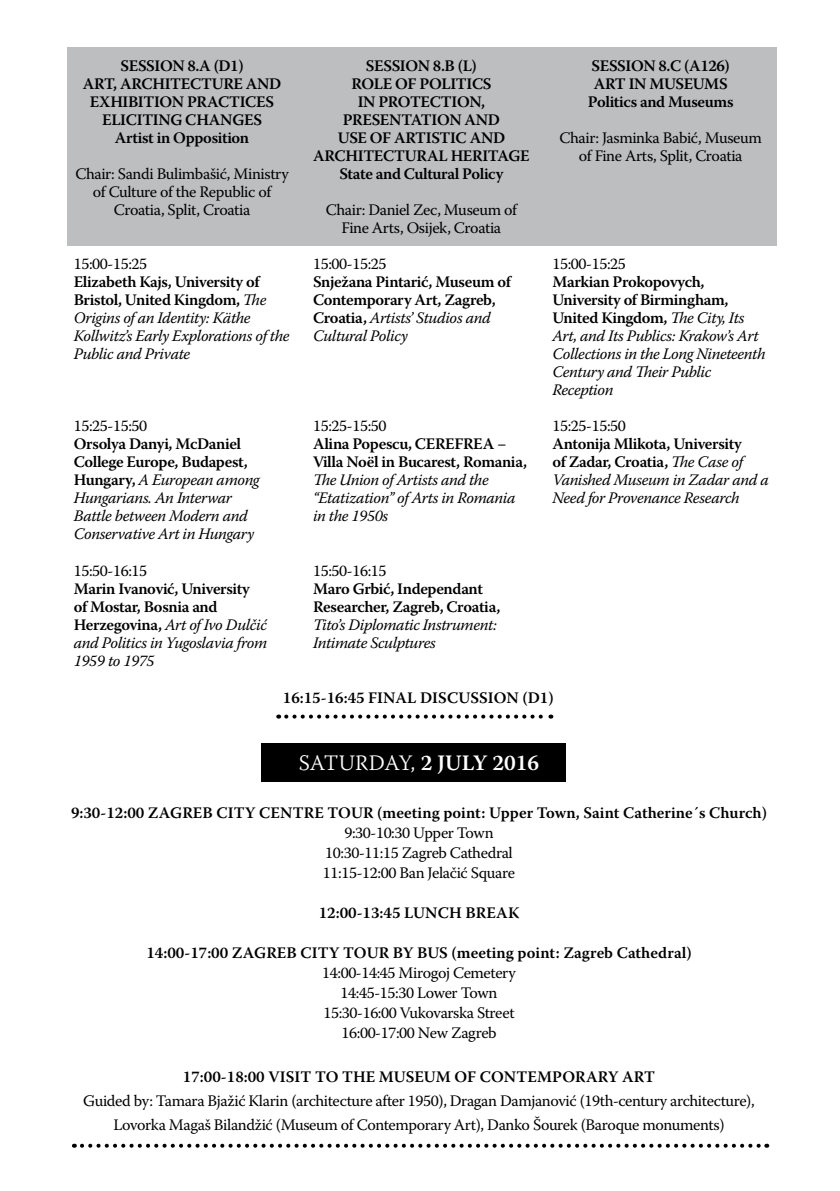
<style>
.page{position:relative;width:840px;height:1191px;background:#fff}
.page>*{position:absolute;margin:0;border:0;box-sizing:border-box;transform-origin:0 0}
.t1{font:300 22px "Warnock Pro";color:#fff}
.t2{font:italic 16px/18px "Warnock Pro";letter-spacing:-.025em;color:#000}
.t3{font:16px/20px "Warnock Pro";letter-spacing:-.025em;color:#000;text-align:center}
.t4{font:600 16px/18px "Warnock Pro";letter-spacing:-.02em;color:#000}
.t5{font:600 16px "Warnock Pro";color:#000}
.t6{font:600 16px "Warnock Pro";letter-spacing:.005em;color:#000}
.s1{font-weight:600;font-style:normal}
.s2{font-weight:400;font-style:italic}
.s3{font-weight:600}
</style>
<div class="page">
<div style="left:68px;top:47px;width:708px;height:199px;background:#bcbec0"></div>
<div style="left:261px;top:743px;width:304px;height:39px;background:#000"></div>
<svg style="left:82px;top:1143px;width:684px;height:4px"></svg>
<svg style="left:286px;top:714px;width:265px;height:4px"></svg>
<p class="t4" style="left:83px;top:57px;width:200px;text-align:center">SESSION 8.A (D1)<br>ART, ARCHITECTURE AND<br>EXHIBITION PRACTICES<br>ELICITING CHANGES<br>Artist in Opposition</p>
<p class="t3" style="left:75px;top:165px;width:215px;line-height:18px">Chair: Sandi Bulimbašić, Ministry of Culture of the Republic of<br>Croatia, Split, Croatia</p>
<p class="t3" style="left:74px;top:254px;width:75px">15:00-15:25</p>
<p class="t2" style="left:74px;top:273px;width:217px"><span class="s1">Elizabeth Kajs, University of<br>Bristol, United Kingdom,</span> The<br>Origins of an Identity: Käthe<br>Kollwitz’s Early Explorations of the<br>Public and Private</p>
<p class="t3" style="left:74px;top:416px;width:75px">15:25-15:50</p>
<p class="t2" style="left:74px;top:435px;width:187px"><span class="s1">Orsolya Danyi, McDaniel<br>College Europe, Budapest,<br>Hungary,</span> A European among<br>Hungarians. An Interwar<br>Battle between Modern and<br>Conservative Art in Hungary</p>
<p class="t3" style="left:74px;top:560px;width:75px">15:50-16:15</p>
<p class="t4" style="left:74px;top:579px;width:195px">Marin Ivanović, University of Mostar, Bosnia and<br>Herzegovina, <span class="s2">Art of Ivo Dulčić and Politics in Yugoslavia from<br>1959 to 1975</span></p>
<p class="t4" style="left:313px;top:57px;width:218px;text-align:center">SESSION 8.B (L)<br>ROLE OF POLITICS<br>IN PROTECTION,<br>PRESENTATION AND<br>USE OF ARTISTIC AND<br>ARCHITECTURAL HERITAGE<br>State and Cultural Policy</p>
<p class="t3" style="left:325px;top:201px;width:193px;line-height:18px">Chair: Daniel Zec, Museum of<br>Fine Arts, Osijek, Croatia</p>
<p class="t3" style="left:313px;top:254px;width:75px">15:00-15:25</p>
<p class="t4" style="left:313px;top:273px;width:199px">Snježana Pintarić, Museum of<br>Contemporary Art, Zagreb,<br>Croatia, <span class="s2">Artists’ Studios and<br>Cultural Policy</span></p>
<p class="t3" style="left:313px;top:416px;width:75px">15:25-15:50</p>
<p class="t4" style="left:313px;top:435px;width:215px">Alina Popescu, CEREFREA −<br>Villa Noël in Bucarest, Romania,</p>
<p class="t2" style="left:313px;top:471px;width:204px">The Union of Artists and the “Etatization” of Arts in Romania in the 1950s</p>
<p class="t3" style="left:313px;top:560px;width:75px">15:50-16:15</p>
<p class="t4" style="left:313px;top:579px;width:189px">Maro Grbić, Independant<br>Researcher, Zagreb, Croatia,</p>
<p class="t2" style="left:313px;top:615px;width:185px">Tito’s Diplomatic Instrument:<br>Intimate Sculptures</p>
<p class="t4" style="left:587px;top:57px;width:147px;text-align:center">SESSION 8.C (A126)<br>ART IN MUSEUMS<br>Politics and Museums</p>
<p class="t3" style="left:559px;top:129px;width:204px;line-height:18px">Chair: Jasminka Babić, Museum of Fine Arts, Split, Croatia</p>
<p class="t3" style="left:552px;top:254px;width:75px">15:00-15:25</p>
<p class="t2" style="left:552px;top:273px;width:214px"><span class="s1">Markian Prokopovych,<br>University of Birmingham,<br>United Kingdom,</span> The City, Its<br>Art, and Its Publics: Krakow’s Art<br>Collections in the Long Nineteenth<br>Century and Their Public<br>Reception</p>
<p class="t3" style="left:552px;top:416px;width:75px">15:25-15:50</p>
<p class="t2" style="left:552px;top:435px;width:218px"><span class="s1">Antonija Mlikota, University<br>of Zadar, Croatia,</span> The Case of<br>Vanished Museum in Zadar and a<br>Need for Provenance Research</p>
<p class="t5" style="left:283px;top:688px;width:272px">16:15-16:45 FINAL DISCUSSION (D1)</p>
<h1 class="t1" style="left:299px;top:750px;width:242px">SATURDAY, <span class="s3">2 JULY 2016</span></h1>
<p class="t6" style="left:71px;top:803px;width:697px">9:30-12:00 ZAGREB CITY CENTRE TOUR (meeting point: Upper Town, Saint Catherine´s Church)</p>
<p class="t3" style="left:323px;top:823px;width:193px">9:30-10:30 Upper Town<br>10:30-11:15 Zagreb Cathedral<br>11:15-12:00 Ban Jelačić Square</p>
<p class="t6" style="left:318px;top:903px;width:202px">12:00-13:45 LUNCH BREAK</p>
<p class="t5" style="left:146px;top:943px;width:546px">14:00-17:00 ZAGREB CITY TOUR BY BUS (meeting point: Zagreb Cathedral)</p>
<p class="t3" style="left:322px;top:963px;width:195px">14:00-14:45 Mirogoj Cemetery<br>14:45-15:30 Lower Town<br>15:30-16:00 Vukovarska Street<br>16:00-17:00 New Zagreb</p>
<p class="t5" style="left:183px;top:1067px;width:473px">17:00-18:00 VISIT TO THE MUSEUM OF CONTEMPORARY ART</p>
<p class="t3" style="left:83px;top:1089px;width:672px;line-height:24px">Guided by: Tamara Bjažić Klarin (architecture after 1950), Dragan Damjanović (19th-century architecture),<br>Lovorka Magaš Bilandžić (Museum of Contemporary Art), Danko Šourek (Baroque monuments)</p>
</div>
